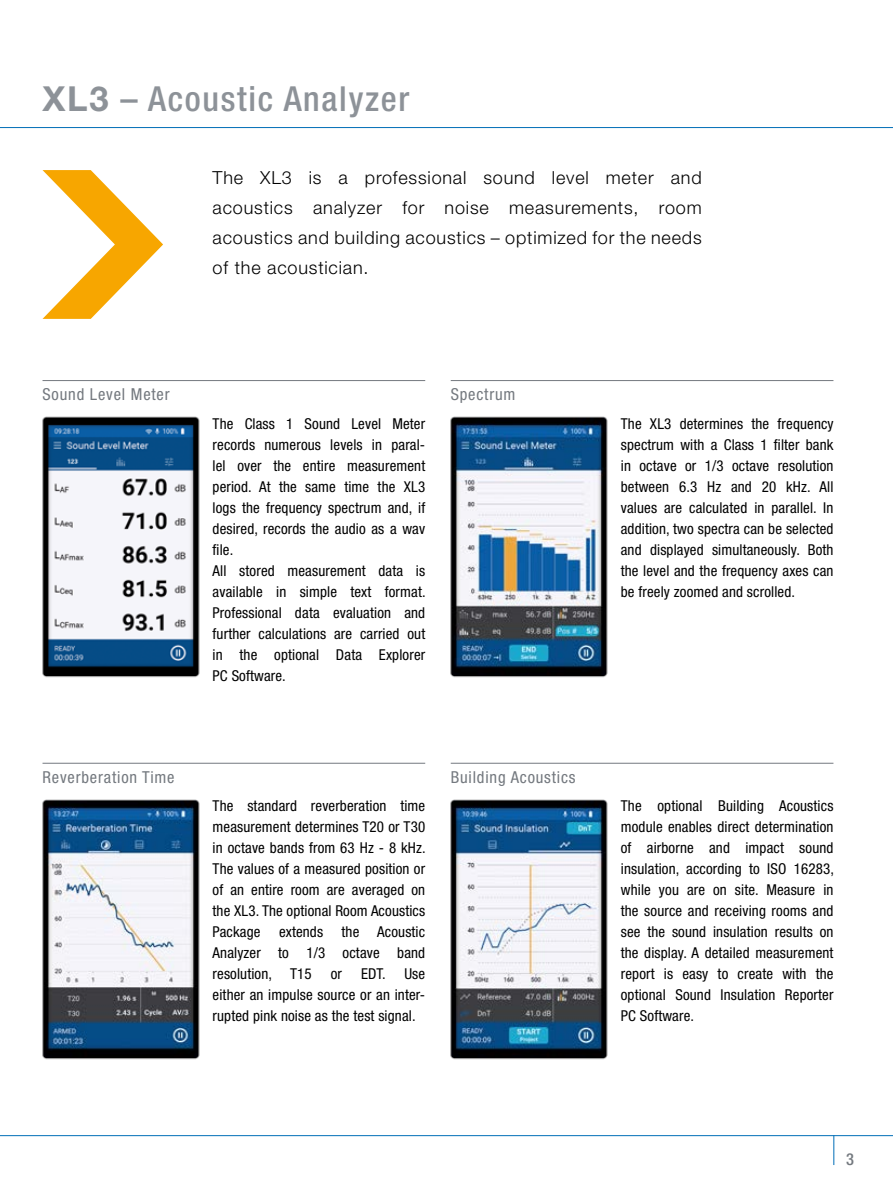
<style>
.page{position:relative;width:893px;height:1188px;background:#fff}
.page>*{position:absolute;margin:0;border:0;box-sizing:border-box;transform-origin:0 0}
.Pro_Headline_1{font:500 condensed 34.5px "Helvetica Neue";letter-spacing:.05em;color:#8d9298}
.Pro_Text_1{font:300 18px/30px "Helvetica Neue";letter-spacing:.045em;color:#000;text-align:justify}
.Pro_Headline_3_Stric{font:condensed 16.5px "Helvetica Neue";letter-spacing:.05em;color:#74797f}
.t1{font:500 condensed 16.5px "Helvetica Neue";color:#74797f}
.Pro_Text_3{font:condensed 15px/21px "Helvetica Neue";letter-spacing:.01em;color:#000;text-align:justify}
.s1{font-weight:700;font-stretch:normal}
</style>
<div class="page">
<svg style="left:43px;top:170px;width:120px;height:149px"></svg>
<hr style="left:0;top:1135px;width:893px;height:1px;background:#006eb7">
<hr style="left:0;top:127px;width:893px;height:1px;background:#006eb7">
<hr style="left:833px;top:1135px;width:1px;height:30px;background:#006eb7">
<hr style="left:43px;top:380px;width:382px;height:1px;background:#74797f">
<hr style="left:43px;top:763px;width:382px;height:1px;background:#74797f">
<hr style="left:451px;top:763px;width:382px;height:1px;background:#74797f">
<hr style="left:451px;top:380px;width:382px;height:1px;background:#74797f">
<img style="left:450px;top:799px;width:158px;height:261px">
<img style="left:42px;top:416px;width:158px;height:262px">
<img style="left:42px;top:799px;width:158px;height:261px">
<img style="left:450px;top:416px;width:158px;height:262px">
<p class="Pro_Headline_1" style="left:43px;top:78px;width:368px"><span class="s1">XL3</span> – Acoustic Analyzer</p>
<p class="Pro_Text_1" style="left:213px;top:162px;width:491px">The XL3 is a professional sound level meter and acoustics analyzer for noise measurements, room acoustics and building acoustics – optimized for the needs of the acoustician.</p>
<p class="Pro_Headline_3_Stric" style="left:43px;top:385px;width:129px">Sound Level Meter</p>
<p class="Pro_Text_3" style="left:213px;top:413px;width:214px">The Class 1 Sound Level Meter records numerous levels in paral&shy;lel over the entire measurement period. At the same time the XL3 logs the frequency spectrum and, if desired, records the audio as a wav file.</p>
<p class="Pro_Text_3" style="left:213px;top:560px;width:215px">All stored measurement data is available in simple text format.<br>Professional data evaluation and further calculations are carried out in the optional Data Explorer PC Software.</p>
<p class="Pro_Headline_3_Stric" style="left:451px;top:385px;width:66px">Spectrum</p>
<p class="Pro_Text_3" style="left:621px;top:413px;width:214px">The XL3 determines the frequency spectrum with a Class 1 filter bank in octave or 1/3 octave resolution between 6.3 Hz and 20 kHz. All values are calculated in parallel. In addition, two spectra can be selected and displayed simultaneously. Both the level and the frequency axes can be freely zoomed and scrolled.</p>
<p class="Pro_Headline_3_Stric" style="left:43px;top:767px;width:134px">Reverberation Time</p>
<p class="Pro_Headline_3_Stric" style="left:451px;top:767px;width:126px">Building Acoustics</p>
<p class="Pro_Text_3" style="left:213px;top:795px;width:215px">The standard reverberation time measurement determines T20 or T30 in octave bands from 63 Hz - 8 kHz.<br>The values of a measured position or of an entire room are averaged on the XL3. The optional Room Acoustics Package extends the Acoustic Analyzer to 1/3 octave band resolution, T15</p>
<p class="Pro_Text_3" style="left:213px;top:963px;width:214px;text-indent:148px">EDT. Use either an impulse source or an inter&shy;rupted pink noise as the test signal.</p>
<p class="Pro_Text_3" style="left:331px;top:963px;width:13px">or</p>
<p class="Pro_Text_3" style="left:621px;top:795px;width:215px">The optional Building Acoustics module enables direct determination of airborne and impact sound insulation, according to ISO 16283, while you are on site. Measure in the source and receiving rooms and see the sound insulation results on the display. A detailed measurement report is easy to create with the optional Sound Insulation Reporter PC Software.</p>
<p class="t1" style="left:846px;top:1149px;width:9px">3</p>
</div>
